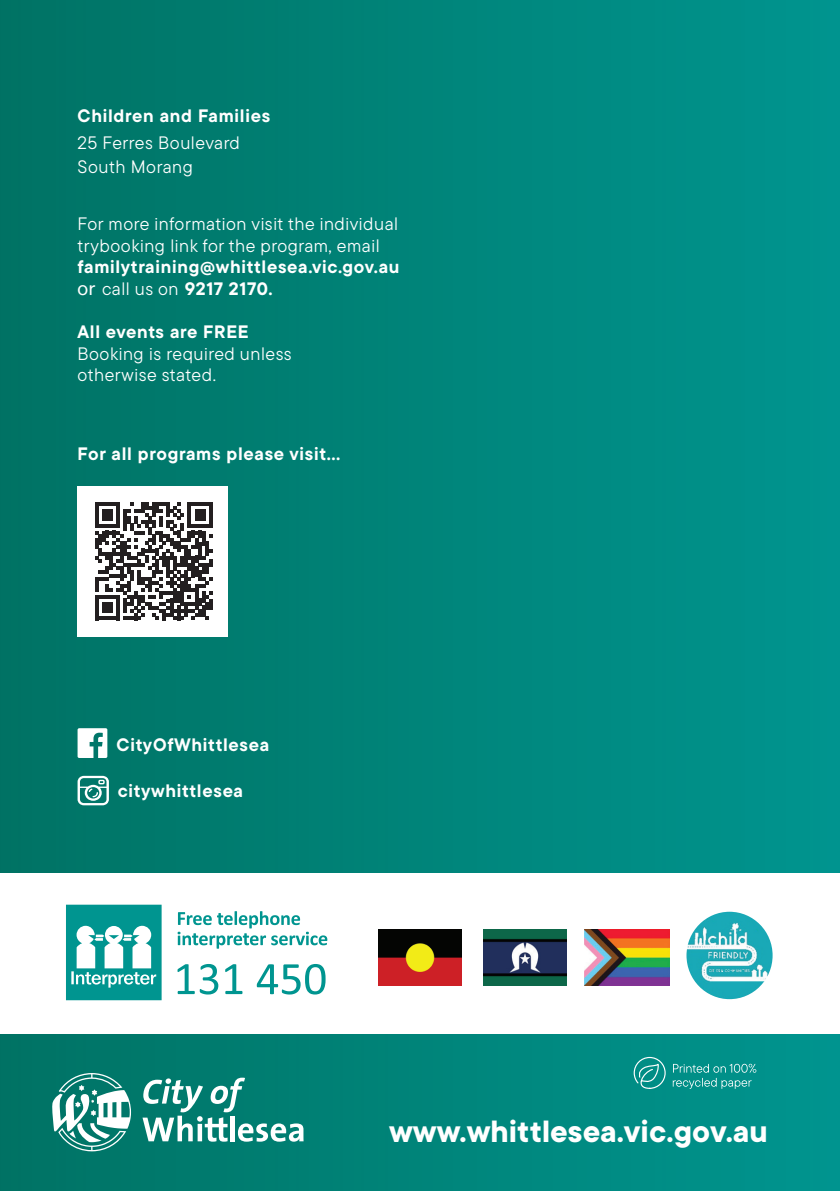
<style>
.page{position:relative;width:840px;height:1191px;background:#fff}
.page>*{position:absolute;margin:0;border:0;box-sizing:border-box;transform-origin:0 0}
.t1{font:700 34px "TT Commons";color:#fff}
.t2{font:700 18px/21.6px "TT Commons Pro";letter-spacing:.04em;color:#fff}
.t3{font:18px/21.6px "TT Commons Pro";letter-spacing:.03em;color:#fff}
.s1{font-family:"N Haas Grotesk TX Pro 55 Rg";font-weight:400}
.s2{font-weight:400}
</style>
<div class="page">
<div style="left:0;top:0;width:839px;height:1191px;background:linear-gradient(to right,#007364,#00958f)"></div>
<svg style="left:142px;top:1077px;width:161px;height:64px"></svg>
<svg style="left:52px;top:1073px;width:79px;height:78px"></svg>
<div style="left:0;top:873px;width:839px;height:160px;background:#fff"></div>
<div style="left:77px;top:486px;width:151px;height:150px;background:#fff"></div>
<svg style="left:95px;top:502px;width:117px;height:118px"></svg>
<svg style="left:66px;top:904px;width:95px;height:96px"></svg>
<svg style="left:177px;top:964px;width:148px;height:30px"></svg>
<svg style="left:177px;top:911px;width:150px;height:37px"></svg>
<img style="left:686px;top:911px;width:86px;height:88px">
<img style="left:483px;top:929px;width:83px;height:56px">
<img style="left:378px;top:929px;width:83px;height:56px">
<img style="left:584px;top:929px;width:85px;height:56px">
<svg style="left:77px;top:728px;width:30px;height:30px"></svg>
<svg style="left:77px;top:776px;width:32px;height:29px"></svg>
<svg style="left:632px;top:1056px;width:34px;height:33px"></svg>
<svg style="left:672px;top:1078px;width:79px;height:11px"></svg>
<svg style="left:672px;top:1063px;width:84px;height:9px"></svg>
<p class="t2" style="left:77px;top:105px;width:194px">Children and Families</p>
<p class="t3" style="left:77px;top:131px;width:164px;line-height:24px">25 Ferres Boulevard<br>South Morang</p>
<p class="t3" style="left:77px;top:213px;width:322px">For more information visit the individual trybooking link for the program, email</p>
<p class="t2" style="left:77px;top:256px;width:323px">familytraining@whittlesea.vic.gov.au <span class="s1">or</span> <span class="s2">call us on</span> 9217 2170.</p>
<p class="t2" style="left:77px;top:321px;width:172px">All events are FREE</p>
<p class="t3" style="left:77px;top:343px;width:216px">Booking is required unless otherwise stated.</p>
<p class="t2" style="left:77px;top:443px;width:264px">For all programs please visit...</p>
<p class="t2" style="left:117px;top:733px;width:154px">CityOfWhittlesea</p>
<p class="t2" style="left:118px;top:779px;width:127px">citywhittlesea</p>
<h1 class="t1" style="left:389px;top:1112px;width:380px">www.whittlesea.vic.gov.au</h1>
</div>
